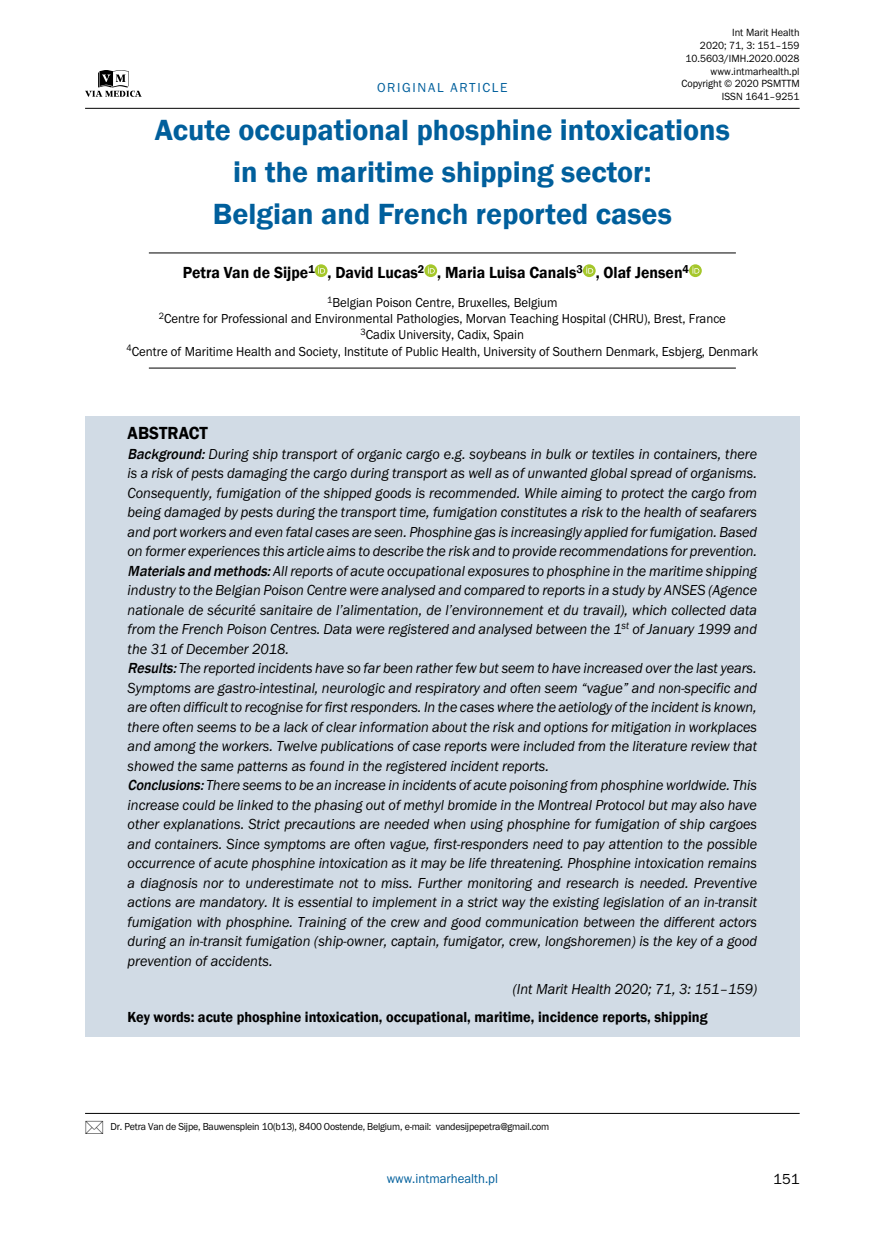
<style>
.page{position:relative;width:872px;height:1234px;background:#fff}
.page>*{position:absolute;margin:0;border:0;box-sizing:border-box;transform-origin:0 0}
.t1{font:600 30px/42px "Franklin Gothic";color:#005f9c;text-align:center}
.t2{font:600 18px "Franklin Gothic";color:#000;scale:.95 1}
.t3{font:600 16.5px "Franklin Gothic";color:#000;scale:.95 1}
.t4{font:italic 15px/19.5px "Franklin Got Itc TEE";color:#000;scale:.95 1}
.t5{font:600 15px "Franklin Gothic";color:#000;scale:.95 1}
.t6{font:15px "Franklin Got Itc TEE";color:#000}
.t7{font:13.5px/16.2px "Franklin Got Itc TEE";color:#000;text-align:center;scale:.95 1}
.t8{font:13.5px "Franklin Got Itc TEE";color:#005f9c;scale:.95 1}
.t9{font:13.5px "Franklin Got Itc TEE";letter-spacing:.12em;color:#005f9c}
.t10{font:10.8px/12.8px "Franklin Got Itc TEE";color:#000;text-align:right;scale:.95 1}
.t11{font:10.5px "Franklin Got Itc TEE";letter-spacing:-.02em;color:#000;scale:.95 1}
.s1{font-family:"Franklin Gothic";font-weight:500}
</style>
<div class="page">
<hr style="left:85px;top:1112px;width:714px;height:1px;background:#000">
<div style="left:85px;top:416px;width:714px;height:620px;background:#d1dbe5"></div>
<hr style="left:149px;top:252px;width:587px;height:1px;background:#000">
<hr style="left:149px;top:367px;width:587px;height:1px;background:#000">
<svg style="left:315px;top:264px;width:12px;height:13px"></svg>
<svg style="left:318px;top:266px;width:7px;height:8px"></svg>
<svg style="left:424px;top:264px;width:13px;height:13px"></svg>
<svg style="left:428px;top:266px;width:7px;height:8px"></svg>
<svg style="left:583px;top:264px;width:12px;height:13px"></svg>
<svg style="left:586px;top:266px;width:7px;height:8px"></svg>
<svg style="left:689px;top:264px;width:13px;height:13px"></svg>
<svg style="left:692px;top:266px;width:7px;height:8px"></svg>
<hr style="left:85px;top:108px;width:714px;height:1px;background:#000">
<svg style="left:85px;top:70px;width:57px;height:27px"></svg>
<p class="t9" style="left:377px;top:80px;width:132px">ORIGINAL ARTICLE</p>
<p class="t10" style="left:681px;top:27px;width:126px">Int Marit Health<br>2020; 71, 3: 151–159<br>10.5603/IMH.2020.0028 www.intmarhealth.pl<br>Copyright © 2020 PSMTTM<br>ISSN 1641–9251</p>
<h1 class="t1" style="left:155px;top:109px;width:576px">Acute occupational phosphine intoxications in the maritime shipping sector:<br>Belgian and French reported cases</h1>
<p class="t3" style="left:183px;top:262px;width:534px">Petra Van de Sijpe<sup>1</sup> , David Lucas<sup>2</sup> , Maria Luisa Canals<sup>3</sup> , Olaf Jensen<sup>4</sup></p>
<p class="t7" style="left:127px;top:294px;width:666px"><sup>1</sup>Belgian Poison Centre, Bruxelles, Belgium<br><sup>2</sup>Centre for Professional and Environmental Pathologies, Morvan Teaching Hospital (CHRU), Brest, France<br><sup>3</sup>Cadix University, Cadix, Spain<br><sup>4</sup>Centre of Maritime Health and Society, Institute of Public Health, University of Southern Denmark, Esbjerg, Denmark</p>
<p class="t2" style="left:128px;top:422px;width:86px">ABSTRACT</p>
<p class="t4" style="left:128px;top:444px;width:664px"><span class="s1">Background:</span>During ship transport of organic cargo e.g. soybeans in bulk or textiles in containers, there is a risk of pests damaging the cargo during transport as well as of unwanted global spread of organisms.<br>Consequently, fumigation of the shipped goods is recommended. While aiming to protect the cargo from being damaged by pests during the transport time, fumigation constitutes a risk to the health of seafarers and port workers and even fatal cases are seen. Phosphine gas is increasingly applied for fumigation. Based on former experiences this article aims to describe the risk and to provide recommendations for prevention.<br><span class="s1">Materialsand methods:</span>All reports of acute occupational exposures to phosphine in the maritime shipping industry to the Belgian Poison Centre were analysed and compared to reports in a study by ANSES (Agence nationale de sécurité sanitaire de l’alimentation, de l’environnement et du travail), which collected data from the French Poison Centres. Data were registered and analysed between the 1<sup>st</sup> of January 1999 and the 31 of December 2018.<br><span class="s1">Results:</span>The reported incidents have so far been rather few but seem to have increased over the last years.<br>Symptoms are gastro-intestinal, neurologic and respiratory and often seem “vague” and non-specific and are often difficult to recognise for first responders. In the cases where the aetiology of the incident is known, there often seems to be a lack of clear information about the risk and options for mitigation in workplaces and among the workers. Twelve publications of case reports were included from the literature review that showed the same patterns as found in the registered incident reports.<br><span class="s1">Conclusions:</span>There seems to be an increase in incidents of acute poisoning from phosphine worldwide. This increase could be linked to the phasing out of methyl bromide in the Montreal Protocol but may also have other explanations. Strict precautions are needed when using phosphine for fumigation of ship cargoes and containers. Since symptoms are often vague, first-responders need to pay attention to the possible occurrence of acute phosphine intoxication as it may be life threatening. Phosphine intoxication remains a diagnosis nor to underestimate not to miss. Further monitoring and research is needed. Preventive actions are mandatory. It is essential to implement in a strict way the existing legislation of an in-transit fumigation with phosphine. Training of the crew and good communication between the different actors during an in-transit fumigation (ship-owner, captain, fumigator, crew, longshoremen) is the key of a good prevention of accidents.</p>
<p class="t4" style="left:513px;top:979px;width:259px">(Int Marit Health 2020; 71, 3: 151–159)</p>
<p class="t5" style="left:128px;top:1007px;width:612px">Key words: acute phosphine intoxication, occupational, maritime, incidence reports, shipping</p>
<p class="t11" style="left:111px;top:1120px;width:463px">Dr. Petra Van de Sijpe, Bauwensplein 10(b13), 8400 Oostende, Belgium, e-mail: vandesijpepetra@gmail.com</p>
<p class="t8" style="left:387px;top:1170px;width:119px">www.intmarhealth.pl</p>
<p class="t6" style="left:773px;top:1170px;width:28px">151</p>
</div>
